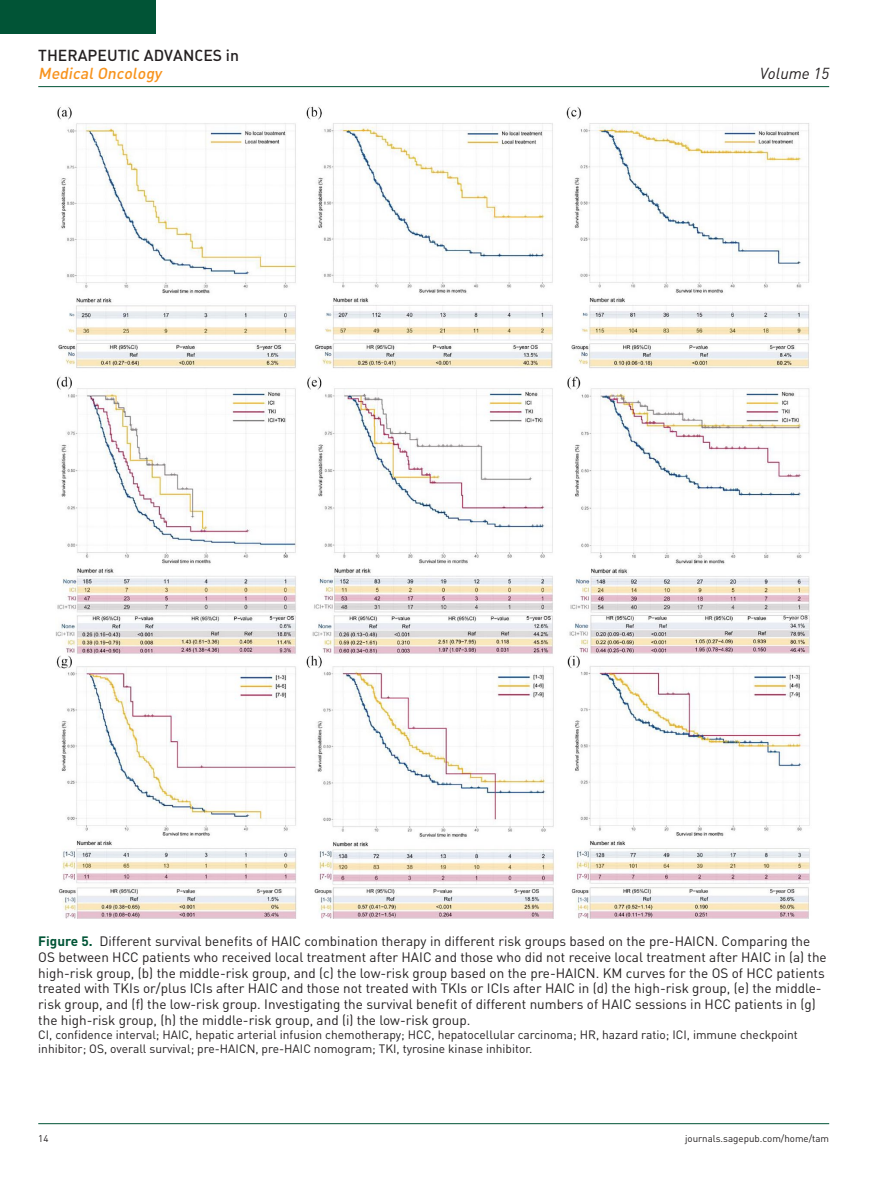
<style>
.page{position:relative;width:893px;height:1191px;background:#fff}
.page>*{position:absolute;margin:0;border:0;box-sizing:border-box;transform-origin:0 0}
.t1{font:15.75px "DIN Medium Alternate";color:#231f20}
.t2{font:italic 15.75px "DIN Medium Alternate";color:#f7931d}
.t3{font:italic 15.75px "DIN";color:#231f20}
.t4{font:13.5px/15.8px "DIN";color:#231f20}
.t5{font:12px/14.2px "DIN";color:#231f20}
.t6{font:9.75px "DIN";color:#231f20}
.s1{font-weight:700;color:#015436}
</style>
<div class="page">
<hr style="left:38px;top:86px;width:791px;height:1px;background:#015436">
<hr style="left:38px;top:1123px;width:791px;height:1px;background:#015436">
<div style="left:0;top:0;width:155px;height:34px;background:#015436"></div>
<img style="left:56px;top:106px;width:755px;height:812px">
<p class="t1" style="left:38px;top:45px;width:202px">THERAPEUTIC ADVANCES IN</p>
<p class="t2" style="left:38px;top:63px;width:125px">MedicalOncology</p>
<p class="t3" style="left:760px;top:63px;width:71px">Volume 15</p>
<p class="t4" style="left:38px;top:933px;width:790px"><span class="s1">Figure 5.</span> Different survival benefits of HAIC combination therapy in different risk groups based on the pre-HAICN. Comparing the OS between HCC patients who received local treatment after HAIC and those who did not receive local treatment after HAIC in (a) the high-risk group, (b) the middle-risk group, and (c) the low-risk group based on the pre-HAICN. KM curves for the OS of HCC patients treated with TKIs or/plus ICIs after HAIC and those not treated with TKIs or ICIs after HAIC in (d) the high-risk group, (e) the middle&shy;risk group, and (f) the low-risk group. Investigating the survival benefit of different numbers of HAIC sessions in HCC patients in (g) the high-risk group, (h) the middle-risk group, and (i) the low-risk group.</p>
<p class="t5" style="left:38px;top:1027px;width:761px">CI, confidence interval; HAIC, hepatic arterial infusion chemotherapy; HCC, hepatocellular carcinoma; HR, hazard ratio; ICI, immune checkpoint inhibitor; OS, overall survival; pre-HAICN, pre-HAIC nomogram; TKI, tyrosine kinase inhibitor.</p>
<p class="t6" style="left:38px;top:1132px;width:12px">14</p>
<p class="t6" style="left:685px;top:1132px;width:146px">journals.sagepub.com/home/tam</p>
</div>
